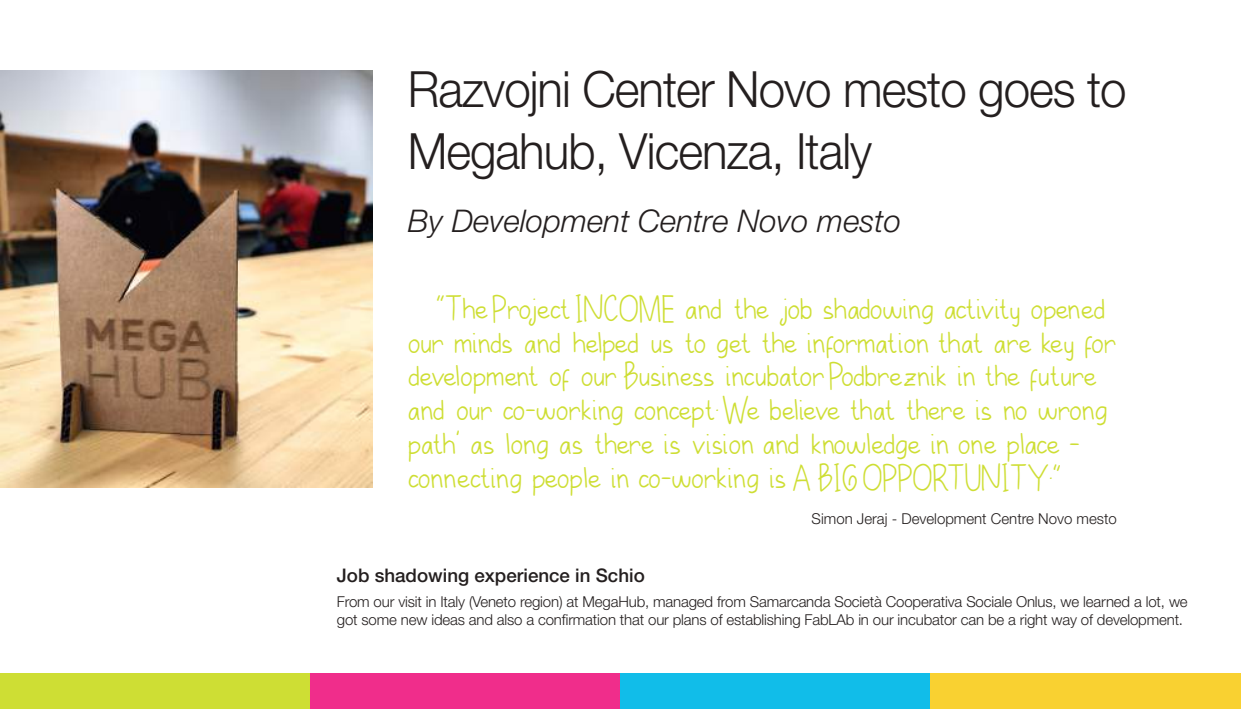
<style>
.page{position:relative;width:1241px;height:709px;background:#fff}
.page>*{position:absolute;margin:0;border:0;box-sizing:border-box;transform-origin:0 0}
.t1{font:300 50px/62.5px "Helvetica Neue LT Pro";letter-spacing:-.02em;color:#241f1f;scale:.95 1}
.t2{font:33.75px/33.8px "Le Ratna";color:#cede34}
.t3{font:italic 300 31.25px "Helvetica Neue LT Pro";color:#241f1f}
.t4{font:500 18.75px "Helvetica Neue LT Pro";color:#241f1f}
.t5{font:300 15px/18px "Helvetica Neue LT Pro";letter-spacing:-.01em;color:#241f1f}
</style>
<div class="page">
<div style="left:0;top:673px;width:310px;height:36px;background:#cede34"></div>
<div style="left:310px;top:673px;width:310px;height:36px;background:#f02d8b"></div>
<div style="left:620px;top:673px;width:310px;height:36px;background:#11bde9"></div>
<div style="left:930px;top:673px;width:310px;height:36px;background:#f9d131"></div>
<img style="left:0;top:71px;width:372px;height:416px">
<h1 class="t1" style="left:407px;top:56px;width:758px">Razvojni Center Novo mesto goes to<br>Megahub, Vicenza, Italy</h1>
<p class="t3" style="left:407px;top:202px;width:495px">By Development Centre Novo mesto</p>
<p class="t2" style="left:407px;top:293px;width:711px;text-indent:28px">“The Project INCOME and the job shadowing activity opened our minds and helped us to get the information that are key for development of our Business incubator Podbreznik in the future and our co-working concept. We believe that there is no wrong path, as long as there is vision and knowledge in one place - connecting people in co-working is A BIG OPPORTUNITY.”</p>
<p class="t5" style="left:811px;top:509px;width:307px">Simon Jeraj - Development Centre Novo mesto</p>
<p class="t4" style="left:337px;top:564px;width:309px">Job shadowing experience in Schio</p>
<p class="t5" style="left:337px;top:592px;width:852px">From our visit in Italy (Veneto region) at MegaHub, managed from Samarcanda Società Cooperativa Sociale Onlus, we learned a lot, we got some new ideas and also a confirmation that our plans of establishing FabLAb in our incubator can be a right way of development.</p>
</div>
